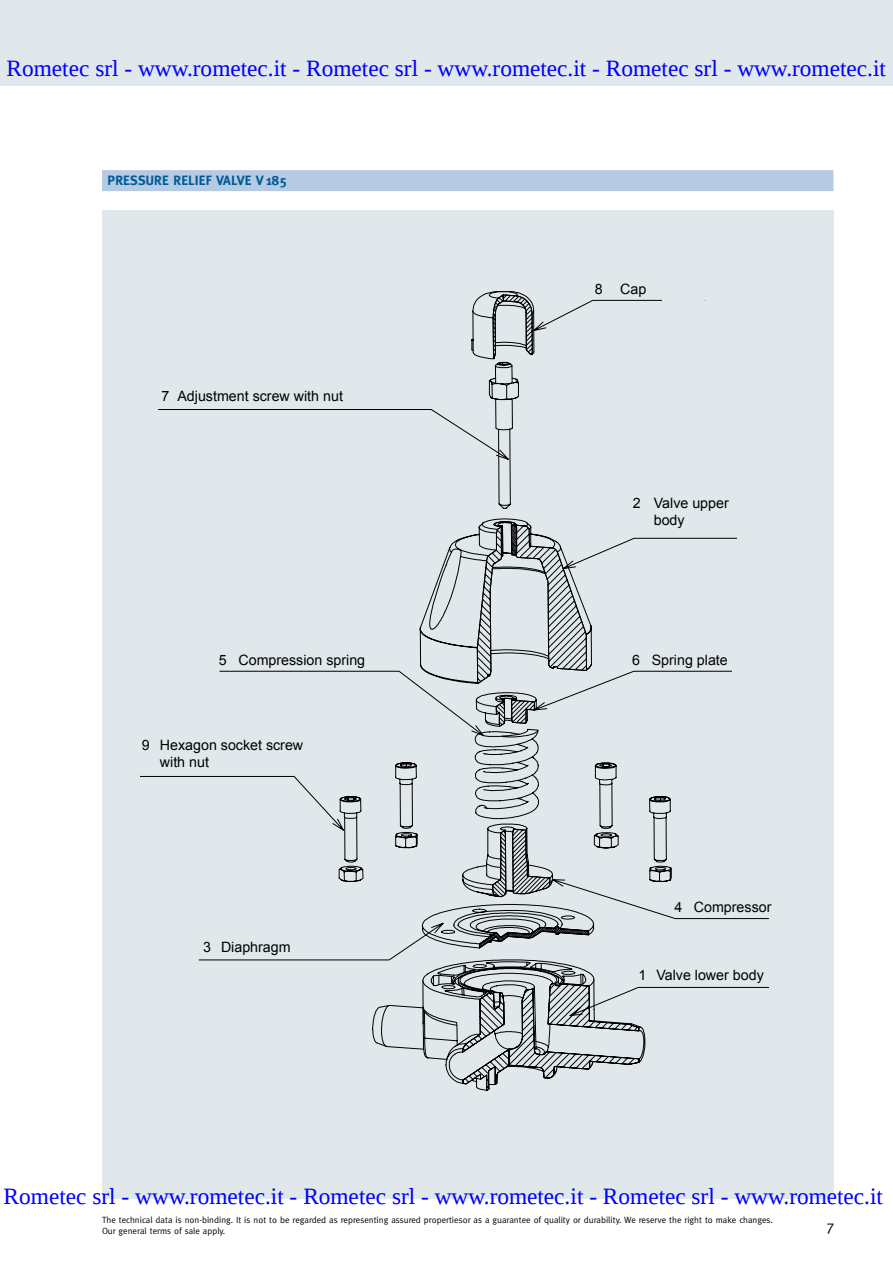
<style>
.page{position:relative;width:893px;height:1263px;background:#fff}
.page>*{position:absolute;margin:0;border:0;box-sizing:border-box;transform-origin:0 0}
.t1{font:23.4px "Liberation Serif";color:#00f}
.t2{font:15px "Meta";color:#000}
.t3{font:14.25px/17.1px "Arial";color:#000}
.t4{font:700 13.5px "Meta";letter-spacing:.01em;color:#005a96}
.t5{font:9px/10.8px "Meta";color:#000}
</style>
<div class="page">
<div style="left:0;top:0;width:893px;height:85px;background:#e1e8ec"></div>
<div style="left:102px;top:210px;width:731px;height:989px;background:#e1e8ec"></div>
<div style="left:102px;top:170px;width:731px;height:21px;background:#b6cbe2"></div>
<svg style="left:140px;top:300px;width:628px;height:761px"></svg>
<svg style="left:376px;top:882px;width:265px;height:208px"></svg>
<svg style="left:339px;top:291px;width:333px;height:591px"></svg>
<div style="left:732px;top:662px;width:38px;height:16px;background:#e1e8ec"></div>
<div style="left:737px;top:531px;width:57px;height:17px;background:#e1e8ec"></div>
<div style="left:140px;top:401px;width:18px;height:16px;background:#e1e8ec"></div>
<div style="left:662px;top:298px;width:43px;height:7px;background:#e1e8ec"></div>
<h1 class="t1" style="left:7px;top:55px;width:881px">Rometec srl - www.rometec.it - Rometec srl - www.rometec.it - Rometec srl - www.rometec.it</h1>
<h3 class="t4" style="left:108px;top:173px;width:17px">PRESSURE</h3>
<h3 class="t4" style="left:174px;top:173px;width:114px">RELIEF VALVE V185</h3>
<h3 class="t3" style="left:162px;top:387px;width:183px">7 Adjustment screw with nut</h3>
<h3 class="t3" style="left:219px;top:651px;width:148px">5 Compression spring</h3>
<h3 class="t3" style="left:160px;top:737px;width:145px;text-indent:-18px">9 Hexagon socket screw with nut</h3>
<h3 class="t3" style="left:203px;top:939px;width:89px">3 Diaphragm</h3>
<h3 class="t3" style="left:595px;top:280px;width:53px">8 Cap</h3>
<h3 class="t3" style="left:654px;top:494px;width:76px;text-indent:-21px">2 Valve upper body</h3>
<h3 class="t3" style="left:632px;top:651px;width:97px">6 Spring plate</h3>
<h3 class="t3" style="left:674px;top:898px;width:99px">4 Compressor</h3>
<h3 class="t3" style="left:638px;top:967px;width:127px">1 Valve lower body</h3>
<h1 class="t1" style="left:4px;top:1183px;width:881px">Rometec srl - www.rometec.it - Rometec srl - www.rometec.it - Rometec srl - www.rometec.it</h1>
<p class="t5" style="left:102px;top:1214px;width:672px">The technical data is non-binding. It is not to be regarded as representing assured propertiesor as a guarantee of quality or durability. We reserve the right to make changes.<br>Our general terms of sale apply.</p>
<h2 class="t2" style="left:826px;top:1217px;width:10px">7</h2>
</div>
